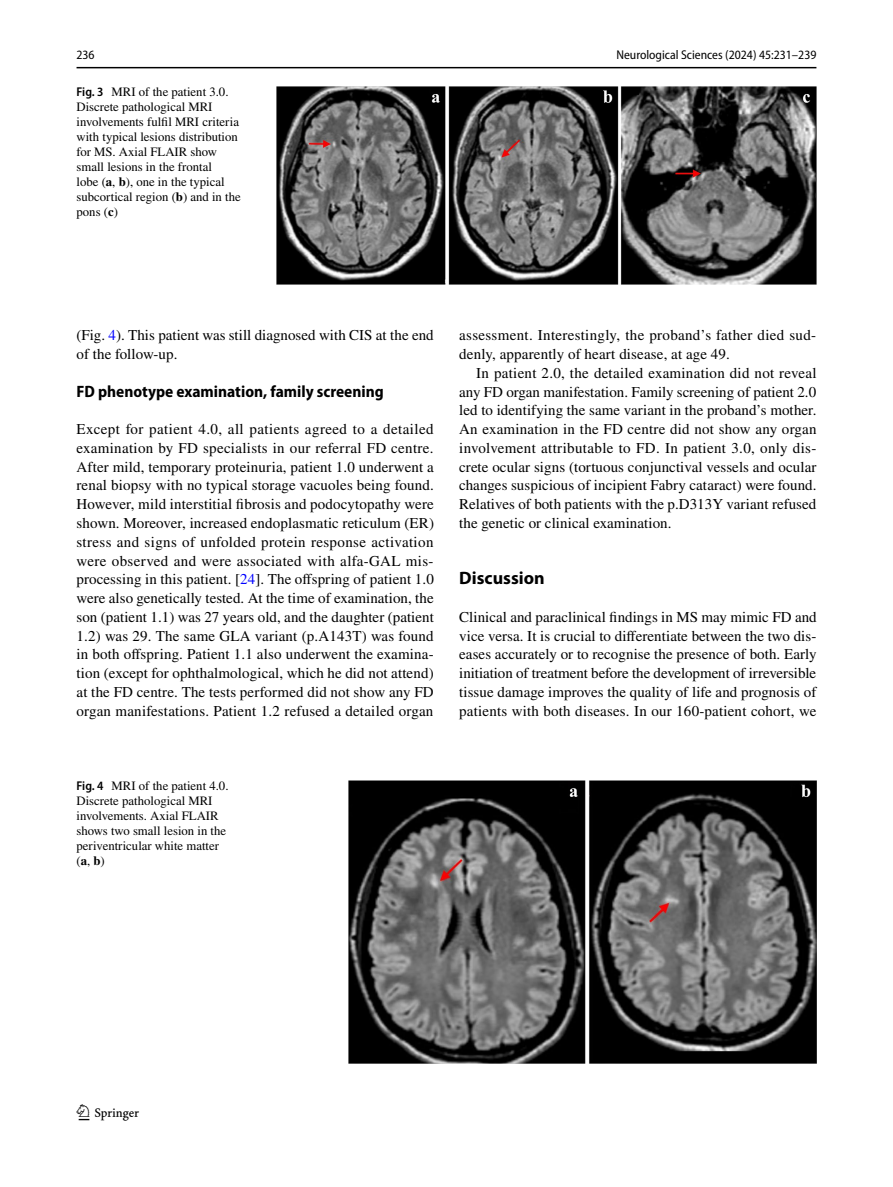
<style>
.page{position:relative;width:893px;height:1187px;background:#fff}
.page>*{position:absolute;margin:0;border:0;box-sizing:border-box;transform-origin:0 0}
.t1{font:22.5px "Springnew Regular 2";color:#000}
.t2{font:700 18px "Myriad Pro";color:#000}
.t3{font:700 semi-condensed 16.5px "Myriad Pro";color:#000}
.t4{font:15px/18.8px "STIX";letter-spacing:.01em;color:#000;text-align:justify}
.t5{font:12.75px/15px "STIX";color:#000}
.t6{font:semi-condensed 12.75px "Myriad Pro";color:#000}
.s1{font-family:"Myriad Pro";font-weight:600;font-stretch:semi-condensed}
.s2{font-weight:700}
.s3{color:#00f}
</style>
<div class="page">
<hr style="left:77px;top:67px;width:739px;height:1px;background:#000">
<img style="left:276px;top:87px;width:540px;height:197px">
<img style="left:349px;top:780px;width:467px;height:283px">
<p class="t6" style="left:77px;top:48px;width:20px">236</p>
<p class="t6" style="left:616px;top:48px;width:202px">Neurological Sciences (2024) 45:231–239</p>
<p class="t5" style="left:77px;top:85px;width:166px"><span class="s1">Fig. 3</span> MRI of the patient 3.0.<br>Discrete pathological MRI involvements fulfil MRI criteria with typical lesions distribution for MS. Axial FLAIR show small lesions in the frontal<br>lobe (<span class="s2">a</span>, <span class="s2">b</span>), one in the typical subcortical region (<span class="s2">b</span>) and in the pons (<span class="s2">c</span>)</p>
<p class="t4" style="left:77px;top:327px;width:359px">(Fig. <span class="s3">4</span>). This patient was still diagnosed with CIS at the end of the follow-up.</p>
<p class="t3" style="left:77px;top:382px;width:309px">FD phenotype examination, family screening</p>
<p class="t4" style="left:77px;top:421px;width:359px">Except for patient 4.0, all patients agreed to a detailed examination by FD specialists in our referral FD centre.<br>After mild, temporary proteinuria, patient 1.0 underwent a renal biopsy with no typical storage vacuoles being found.<br>However, mild interstitial fibrosis and podocytopathy were shown. Moreover, increased endoplasmatic reticulum (ER) stress and signs of unfolded protein response activation were observed and were associated with alfa-GAL mis&shy;processing in this patient. [<span class="s3">24</span>]. The offspring of patient 1.0 were also genetically tested. At the time of examination, the son (patient 1.1) was 27 years old, and the daughter (patient 1.2) was 29. The same GLA variant (p.A143T) was found in both offspring. Patient 1.1 also underwent the examina&shy;tion (except for ophthalmological, which he did not attend) at the FD centre. The tests performed did not show any FD organ manifestations. Patient 1.2 refused a detailed organ</p>
<p class="t5" style="left:77px;top:779px;width:154px"><span class="s1">Fig. 4</span> MRI of the patient 4.0.<br>Discrete pathological MRI involvements. Axial FLAIR shows two small lesion in the periventricular white matter (<span class="s2">a</span>, <span class="s2">b</span>)</p>
<p class="t4" style="left:459px;top:327px;width:358px">assessment. Interestingly, the proband’s father died sud&shy;denly, apparently of heart disease, at age 49.</p>
<p class="t4" style="left:459px;top:364px;width:359px;text-indent:17px">In patient 2.0, the detailed examination did not reveal any FD organ manifestation. Family screening of patient 2.0 led to identifying the same variant in the proband’s mother.<br>An examination in the FD centre did not show any organ involvement attributable to FD. In patient 3.0, only dis&shy;crete ocular signs (tortuous conjunctival vessels and ocular changes suspicious of incipient Fabry cataract) were found.<br>Relatives of both patients with the p.D313Y variant refused the genetic or clinical examination.</p>
<p class="t2" style="left:459px;top:566px;width:87px">Discussion</p>
<p class="t4" style="left:459px;top:608px;width:359px">Clinical and paraclinical findings in MS may mimic FD and vice versa. It is crucial to differentiate between the two dis&shy;eases accurately or to recognise the presence of both. Early initiation of treatment before the development of irreversible tissue damage improves the quality of life and prognosis of patients with both diseases. In our 160-patient cohort, we</p>
<h1 class="t1" style="left:79px;top:1104px;width:62px">1 3</h1>
</div>
